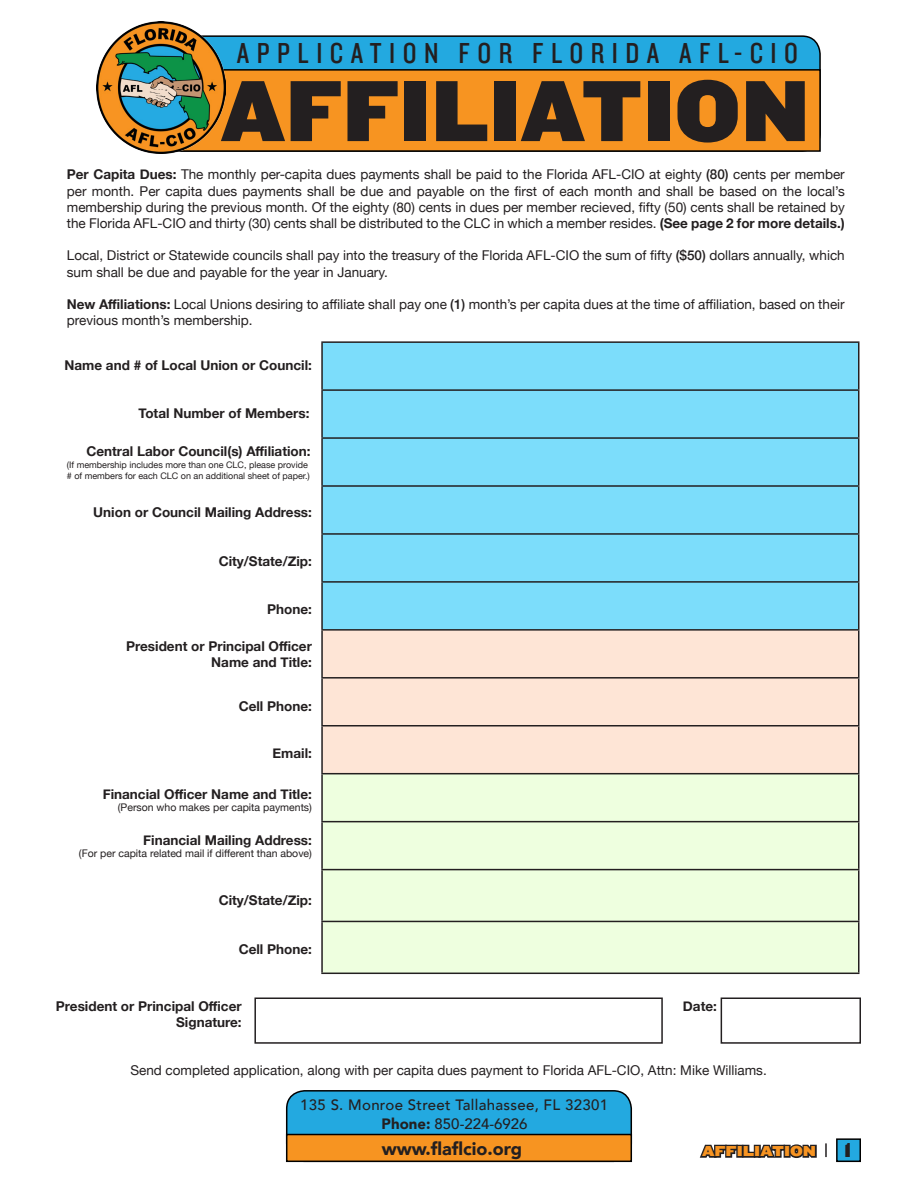
<style>
.page{position:relative;width:918px;height:1188px;background:#fff}
.page>*{position:absolute;margin:0;border:0;box-sizing:border-box;transform-origin:0 0}
.t1{font:90px "Knockout 72 Full Cruiserwt";color:#231f20}
.t2{font:30px "Knockout 29 Junior Ltweight";letter-spacing:.25em;color:#231f20}
.t3{font:21px "Knockout 72 Full Cruiserwt";color:#231f20}
.t4{font:900 18px "Avenir";color:#231f20}
.t5{font:500 15px "Avenir";letter-spacing:.02em;color:#231f20}
.t6{font:500 15px "Avenir";color:#231f20}
.t7{font:15px "Knockout 73 Full Heviweight";color:#f79422}
.t8{font:13.5px/16.2px "Helvetica Neue";color:#231f20}
.t9{font:700 13.5px/16.2px "Helvetica Neue";color:#231f20;text-align:right}
.t10{font:10.5px "Helvetica Neue";color:#231f20}
.t11{font:9px/10.8px "Helvetica Neue";color:#231f20}
.s1{font-weight:700}
.s2{font-weight:500}
.s3{font-weight:900}
</style>
<div class="page">
<div style="left:162px;top:36px;width:658px;height:115px;background:#23a9e0;border-radius:18px"></div>
<div style="left:161px;top:35px;width:660px;height:117px;border:2px solid #000;border-radius:18px"></div>
<div style="left:161px;top:69px;width:660px;height:83px;background:#f79421;border:2px solid #000"></div>
<div style="left:287px;top:1091px;width:344px;height:70px;background:#23a9e0;border-radius:18px"></div>
<div style="left:286px;top:1090px;width:346px;height:72px;border:2px solid #000;border-radius:18px"></div>
<div style="left:286px;top:1134px;width:346px;height:28px;background:#f79421;border:2px solid #000"></div>
<div style="left:323px;top:343px;width:535px;height:286px;background:#7cddfb"></div>
<div style="left:323px;top:631px;width:535px;height:142px;background:#fee5d6"></div>
<div style="left:323px;top:774px;width:535px;height:199px;background:#eeffdf"></div>
<hr style="left:321px;top:341px;width:538px;height:2px;background:#231f20">
<hr style="left:321px;top:343px;width:2px;height:46px;background:#231f20">
<hr style="left:858px;top:343px;width:2px;height:46px;background:#231f20">
<hr style="left:321px;top:389px;width:538px;height:2px;background:#231f20">
<hr style="left:321px;top:391px;width:2px;height:46px;background:#231f20">
<hr style="left:858px;top:391px;width:2px;height:46px;background:#231f20">
<hr style="left:321px;top:437px;width:538px;height:2px;background:#231f20">
<hr style="left:321px;top:439px;width:2px;height:46px;background:#231f20">
<hr style="left:858px;top:439px;width:2px;height:46px;background:#231f20">
<hr style="left:321px;top:485px;width:538px;height:2px;background:#231f20">
<hr style="left:321px;top:487px;width:2px;height:46px;background:#231f20">
<hr style="left:858px;top:487px;width:2px;height:46px;background:#231f20">
<hr style="left:321px;top:533px;width:538px;height:2px;background:#231f20">
<hr style="left:321px;top:535px;width:2px;height:46px;background:#231f20">
<hr style="left:858px;top:535px;width:2px;height:46px;background:#231f20">
<hr style="left:321px;top:581px;width:538px;height:2px;background:#231f20">
<hr style="left:321px;top:583px;width:2px;height:46px;background:#231f20">
<hr style="left:858px;top:583px;width:2px;height:46px;background:#231f20">
<hr style="left:321px;top:629px;width:538px;height:2px;background:#231f20">
<hr style="left:321px;top:631px;width:2px;height:46px;background:#231f20">
<hr style="left:858px;top:631px;width:2px;height:46px;background:#231f20">
<hr style="left:321px;top:677px;width:538px;height:2px;background:#231f20">
<hr style="left:321px;top:679px;width:2px;height:46px;background:#231f20">
<hr style="left:858px;top:679px;width:2px;height:46px;background:#231f20">
<hr style="left:321px;top:725px;width:538px;height:2px;background:#231f20">
<hr style="left:321px;top:727px;width:2px;height:46px;background:#231f20">
<hr style="left:858px;top:727px;width:2px;height:46px;background:#231f20">
<hr style="left:321px;top:773px;width:538px;height:1px;background:#231f20">
<hr style="left:321px;top:774px;width:2px;height:47px;background:#231f20">
<hr style="left:858px;top:774px;width:2px;height:47px;background:#231f20">
<hr style="left:321px;top:821px;width:538px;height:1px;background:#231f20">
<hr style="left:321px;top:822px;width:2px;height:47px;background:#231f20">
<hr style="left:858px;top:822px;width:2px;height:47px;background:#231f20">
<hr style="left:321px;top:869px;width:538px;height:1px;background:#231f20">
<hr style="left:321px;top:870px;width:2px;height:51px;background:#231f20">
<hr style="left:858px;top:870px;width:2px;height:51px;background:#231f20">
<hr style="left:321px;top:921px;width:538px;height:1px;background:#231f20">
<hr style="left:321px;top:922px;width:2px;height:51px;background:#231f20">
<hr style="left:858px;top:922px;width:2px;height:51px;background:#231f20">
<hr style="left:321px;top:973px;width:538px;height:1px;background:#231f20">
<img style="left:96px;top:22px;width:129px;height:131px">
<div style="left:836px;top:1138px;width:25px;height:24px;background:#23a9e0;border:2px solid #000"></div>
<svg style="left:699px;top:1144px;width:118px;height:14px;background:#545152"></svg>
<svg style="left:825px;top:1143px;width:2px;height:14px"></svg>
<div style="left:254px;top:998px;width:409px;height:46px;border:2px solid #231f20"></div>
<div style="left:721px;top:998px;width:140px;height:46px;border:2px solid #231f20"></div>
<p class="t2" style="left:237px;top:34px;width:563px">APPLICATION FOR FLORIDA AFL-CIO</p>
<p class="t1" style="left:221px;top:49px;width:591px">AFFILIATION</p>
<p class="t8" style="left:67px;top:167px;width:779px;text-align:justify"><span class="s1">Per Capita Dues:</span> The monthly per-capita dues payments shall be paid to the Florida AFL-CIO at eighty <span class="s2">(80)</span> cents per member per month. Per capita dues payments shall be due and payable on the first of each month and shall be based on the local’s membership during the previous month. Of the eighty (80) cents in dues per member recieved, fifty (50) cents shall be retained by the Florida AFL-CIO and thirty (30) cents shall be distributed to the CLC in which a member resides. <span class="s1">(See page 2 for more details.)</span></p>
<p class="t8" style="left:67px;top:248px;width:779px">Local, District or Statewide councils shall pay into the treasury of the Florida AFL-CIO the sum of fifty <span class="s2">($50)</span> dollars annually, which sum shall be due and payable for the year in January.</p>
<p class="t8" style="left:67px;top:297px;width:779px"><span class="s1">New Affiliations:</span> Local Unions desiring to affiliate shall pay one <span class="s2">(1)</span> month’s per capita dues at the time of affiliation, based on their previous month’s membership.</p>
<p class="t9" style="left:64px;top:358px;width:249px">Name and # of Local Union or Council:</p>
<p class="t9" style="left:139px;top:405px;width:172px">Total Number of Members:</p>
<p class="t9" style="left:86px;top:443px;width:226px">Central Labor Council(s) Affiliation:</p>
<p class="t11" style="left:67px;top:460px;width:245px">(If membership includes more than one CLC, please provide # of members for each CLC on an additional sheet of paper.)</p>
<p class="t9" style="left:93px;top:504px;width:220px">Union or Council Mailing Address:</p>
<p class="t9" style="left:219px;top:554px;width:95px">City/State/Zip:</p>
<p class="t9" style="left:267px;top:601px;width:46px">Phone:</p>
<p class="t9" style="left:126px;top:638px;width:187px">President or Principal Officer</p>
<p class="t9" style="left:211px;top:655px;width:102px">Name and Title:</p>
<p class="t9" style="left:239px;top:698px;width:75px">Cell Phone:</p>
<p class="t9" style="left:273px;top:746px;width:41px">Email:</p>
<p class="t9" style="left:103px;top:786px;width:211px">Financial Officer Name and Title:</p>
<p class="t10" style="left:118px;top:800px;width:196px">(Person who makes per capita payments)</p>
<p class="t9" style="left:143px;top:832px;width:170px">Financial Mailing Address:</p>
<p class="t10" style="left:79px;top:846px;width:235px">(For per capita related mail if different than above)</p>
<p class="t9" style="left:219px;top:892px;width:95px">City/State/Zip:</p>
<p class="t9" style="left:239px;top:941px;width:75px">Cell Phone:</p>
<p class="t9" style="left:56px;top:998px;width:187px">President or Principal Officer<br>Signature:</p>
<p class="t9" style="left:683px;top:998px;width:36px">Date:</p>
<p class="t8" style="left:130px;top:1063px;width:638px">Send completed application, along with per capita dues payment to Florida AFL-CIO, Attn: Mike Williams.</p>
<p class="t5" style="left:300px;top:1092px;width:309px">135 S. Monroe Street Tallahassee, FL 32301</p>
<p class="t6" style="left:382px;top:1111px;width:147px"><span class="s3">Phone:</span> 850-224-6926</p>
<p class="t4" style="left:382px;top:1133px;width:142px">www.flaflcio.org</p>
<p class="t7" style="left:702px;top:1141px;width:116px">AFFILIATION</p>
<p class="t3" style="left:844px;top:1136px;width:9px">1</p>
</div>
